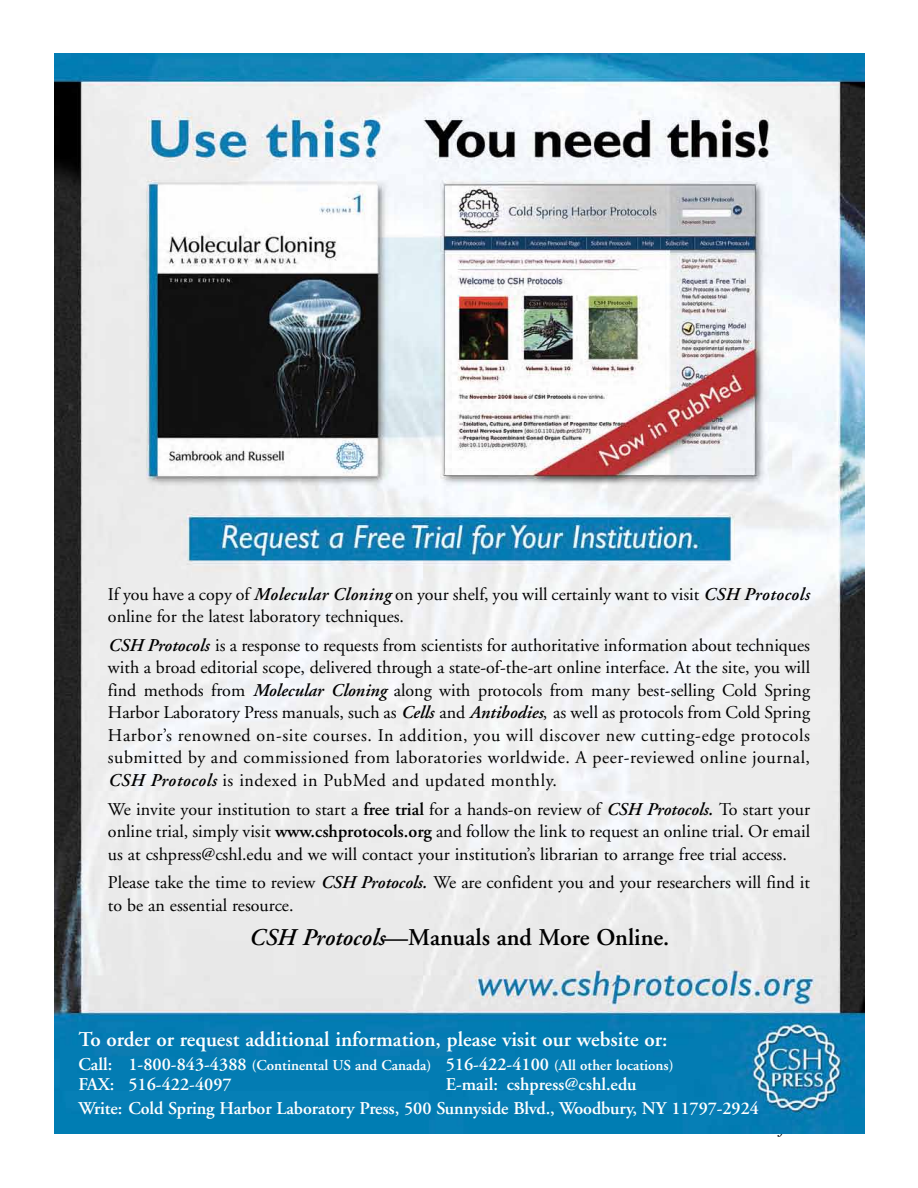
<style>
.page{position:relative;width:918px;height:1188px;background:#fff}
.page>*{position:absolute;margin:0;border:0;box-sizing:border-box;transform-origin:0 0}
.t1{font:600 24px "Adobe Garamond";color:#000}
.t2{font:600 21px "Adobe Garamond";color:#fff}
.t3{font:18px/22.5px "Adobe Garamond";color:#000}
.t4{font:600 18px/24px "Adobe Garamond";letter-spacing:-.005em;color:#fff}
.t5{font:600 15px "Adobe Garamond";color:#fff}
.s1{font-weight:600;font-style:italic}
.s2{font-weight:600}
.s3{font-style:italic}
.s4{font-size:18px}
</style>
<div class="page">
<img style="left:54px;top:54px;width:810px;height:1080px">
<p class="t3" style="left:108px;top:583px;width:703px">If you have a copy of <span class="s1">Molecular Cloning</span> on your shelf, you will certainly want to visit <span class="s1">CSH Protocols </span>online for the latest laboratory techniques.</p>
<p class="t3" style="left:108px;top:634px;width:704px;text-align:justify"><span class="s1">CSH Protocols</span> is a response to requests from scientists for authoritative information about techniques with a broad editorial scope, delivered through a state-of-the-art online interface. At the site, you will find methods from <span class="s1">Molecular Cloning</span> along with protocols from many best-selling Cold Spring Harbor Laboratory Press manuals, such as <span class="s1">Cells</span> and <span class="s1">Antibodies</span>, as well as protocols from Cold Spring Harbor’s renowned on-site courses. In addition, you will discover new cutting-edge protocols submitted by and commissioned from laboratories worldwide. A peer-reviewed online journal, <span class="s1">CSH Protocols</span> is indexed in PubMed and updated monthly.</p>
<p class="t3" style="left:108px;top:798px;width:704px;text-align:justify">We invite your institution to start a <span class="s2">free trial</span> for a hands-on review of <span class="s1">CSH Protocols.</span> To start your online trial, simply visit <span class="s2">www.cshprotocols.org</span> and follow the link to request an online trial. Or email us at cshpress@cshl.edu and we will contact your institution’s librarian to arrange free trial access.</p>
<p class="t3" style="left:108px;top:872px;width:704px">Please take the time to review <span class="s1">CSH Protocols.</span> We are confident you and your researchers will find it to be an essential resource.</p>
<h1 class="t1" style="left:249px;top:924px;width:422px"><span class="s3">CSH Protocols</span>—Manuals and More Online.</h1>
<p class="t2" style="left:79px;top:1028px;width:591px">To order or request additional information, please visit our website or:</p>
<p class="t5" style="left:79px;top:1057px;width:596px"><span class="s4">Call: 1-800-843-4388</span> (Continental US and Canada) <span class="s4">516-422-4100</span> (All other locations)</p>
<p class="t4" style="left:79px;top:1072px;width:155px">FAX: 516-422-4097</p>
<p class="t4" style="left:79px;top:1072px;width:682px;text-indent:367px">E-mail: cshpress@cshl.edu<br>Write: Cold Spring Harbor Laboratory Press, 500 Sunnyside Blvd., Woodbury, NY 11797-2924</p>
</div>
